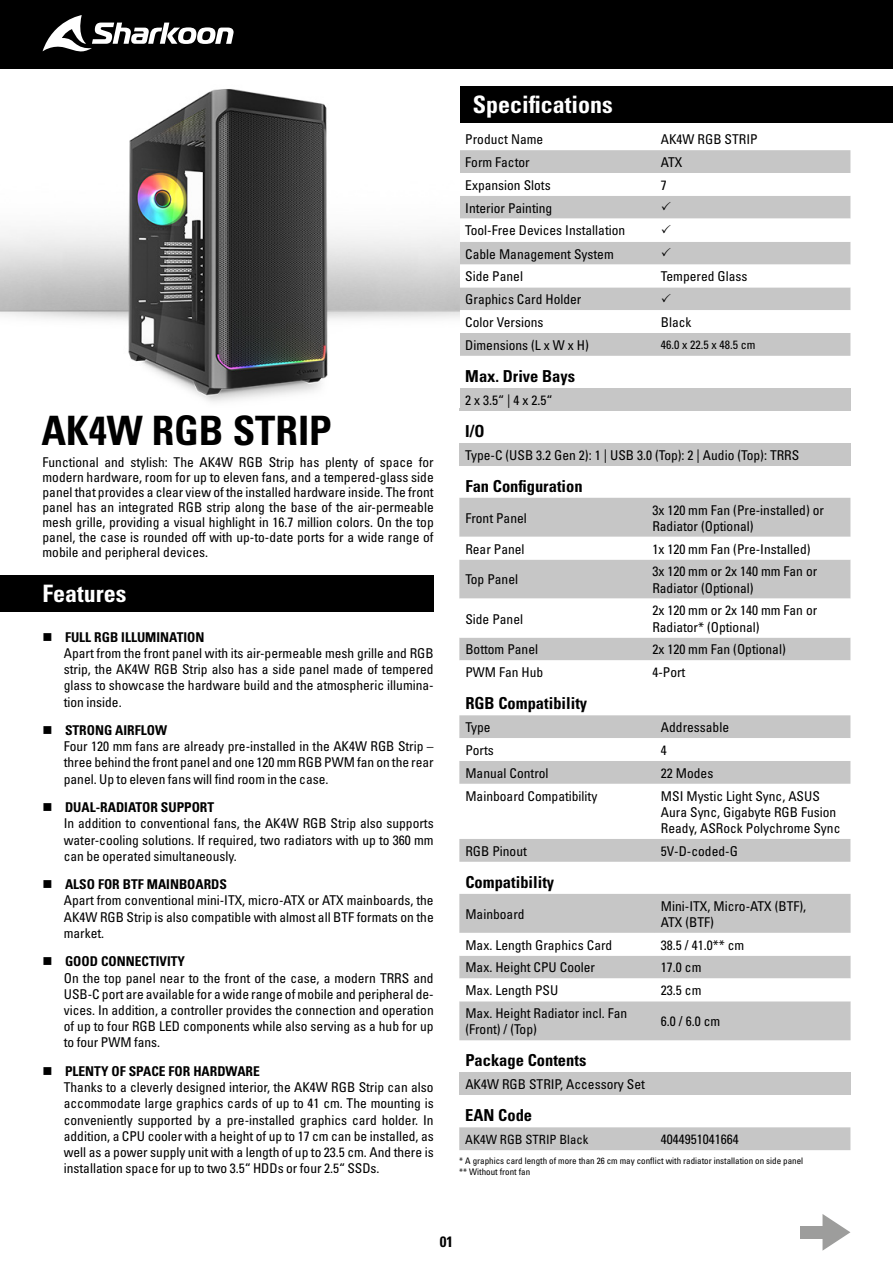
<style>
.page{position:relative;width:893px;height:1263px;background:#fff}
.page>*{position:absolute;margin:0;border:0;box-sizing:border-box;transform-origin:0 0}
.t1{font:40.5px "Univers LTCYR 67 Bold Cond";color:#000}
.t2{font:24px "Univers LTCYR 67 Bold Cond";color:#fff}
.t3{font:16.5px "Univers LTCYR 67 Bold Cond";color:#000}
.t4{font:15px "Univers LTCYR 67 Bold Cond";color:#000}
.Content{font:condensed 13.5px/16.2px "Univers LTCYR 57";color:#000;text-align:justify}
.t5{font:13.5px "Univers LTCYR 67 Bold Cond";color:#000}
.t6{font:condensed 12.75px "Univers LTCYR 57";color:#000}
.Fließtext{font:condensed 12px "Univers LTCYR 57";color:#000}
.t7{font:condensed 9px "Univers LTCYR 57";color:#000}
</style>
<div class="page">
<div style="left:0;top:0;width:893px;height:69px;background:#000"></div>
<svg style="left:43px;top:15px;width:191px;height:37px"></svg>
<div style="left:459px;top:86px;width:434px;height:37px;background:#000"></div>
<div style="left:459px;top:150px;width:391px;height:206px;background:#c6c6c6"></div>
<svg style="left:459px;top:310px;width:391px;height:23px"></svg>
<div style="left:459px;top:443px;width:391px;height:23px;background:#c6c6c6"></div>
<div style="left:459px;top:388px;width:391px;height:23px;background:#c6c6c6"></div>
<div style="left:459px;top:498px;width:391px;height:39px;background:#c6c6c6"></div>
<svg style="left:459px;top:560px;width:391px;height:100px;fill:#c6c6c6"></svg>
<div style="left:459px;top:894px;width:391px;height:146px;background:#c6c6c6"></div>
<svg style="left:459px;top:933px;width:391px;height:68px"></svg>
<div style="left:459px;top:1072px;width:391px;height:23px;background:#c6c6c6"></div>
<div style="left:459px;top:1127px;width:391px;height:23px;background:#c6c6c6"></div>
<svg style="left:822px;top:1214px;width:28px;height:37px"></svg>
<div style="left:800px;top:1226px;width:25px;height:12px;background:#9d9d9c"></div>
<img style="left:0;top:89px;width:459px;height:313px">
<div style="left:0;top:575px;width:434px;height:37px;background:#000"></div>
<svg style="left:459px;top:715px;width:391px;height:147px;fill:#c6c6c6"></svg>
<svg style="left:459px;top:738px;width:391px;height:23px"></svg>
<svg style="left:459px;top:173px;width:391px;height:114px"></svg>
<svg style="left:662px;top:293px;width:9px;height:9px"></svg>
<p class="t1" style="left:41px;top:406px;width:292px">AK4W RGB STRIP</p>
<p class="Content" style="left:43px;top:454px;width:393px;line-height:15px">Functional and stylish: The AK4W RGB Strip has plenty of space for modern hardware, room for up to eleven fans, and a tempered-glass side panel that provides a clear view of the installed hardware inside. The front panel has an integrated RGB strip along the base of the air-permeable mesh grille, providing a visual highlight in 16.7 million colors. On the top panel, the case is rounded off with up-to-date ports for a wide range of mobile and peripheral devices.</p>
<p class="t2" style="left:43px;top:578px;width:85px">Features</p>
<p class="t5" style="left:65px;top:629px;width:141px">FULL RGB ILLUMINATION</p>
<p class="Content" style="left:64px;top:645px;width:371px">Apart from the front panel with its air-permeable mesh grille and RGB strip, the AK4W RGB Strip also has a side panel made of tempered glass to showcase the hardware build and the atmospheric illumina&shy;tion inside.</p>
<p class="t5" style="left:65px;top:722px;width:104px">STRONG AIRFLOW</p>
<p class="Content" style="left:64px;top:738px;width:371px">Four 120 mm fans are already pre-installed in the AK4W RGB Strip – three behind the front panel and one 120 mm RGB PWM fan on the rear panel. Up to eleven fans will find room in the case.</p>
<p class="t5" style="left:65px;top:799px;width:151px">DUAL-RADIATOR SUPPORT</p>
<p class="Content" style="left:64px;top:815px;width:371px">In addition to conventional fans, the AK4W RGB Strip also supports water-cooling solutions. If required, two radiators with up to 360 mm can be operated simultaneously.</p>
<p class="t5" style="left:65px;top:876px;width:163px">ALSO FOR BTF MAINBOARDS</p>
<p class="Content" style="left:64px;top:892px;width:371px">Apart from conventional mini-ITX, micro-ATX or ATX mainboards, the AK4W RGB Strip is also compatible with almost all BTF formats on the market.</p>
<p class="t5" style="left:65px;top:953px;width:122px">GOOD CONNECTIVITY</p>
<p class="Content" style="left:64px;top:969px;width:371px">On the top panel near to the front of the case, a modern TRRS and USB-C port are available for a wide range of mobile and peripheral de&shy;vices. In addition, a controller provides the connection and operation of up to four RGB LED components while also serving as a hub for up to four PWM fans.</p>
<p class="t5" style="left:65px;top:1063px;width:196px">PLENTY OF SPACE FOR HARDWARE</p>
<p class="Content" style="left:64px;top:1079px;width:371px">Thanks to a cleverly designed interior, the AK4W RGB Strip can also accommodate large graphics cards of up to 41 cm. The mounting is conveniently supported by a pre-installed graphics card holder. In addition, a CPU cooler with a height of up to 17 cm can be installed, as well as a power supply unit with a length of up to 23.5 cm. And there is installation space for up to two 3.5“ HDDs or four 2.5“ SSDs.</p>
<p class="t2" style="left:473px;top:90px;width:142px">Specifications</p>
<p class="Content" style="left:465px;top:131px;width:80px">Product Name</p>
<p class="Content" style="left:661px;top:131px;width:98px">AK4W RGB STRIP</p>
<p class="Content" style="left:465px;top:154px;width:66px">Form Factor</p>
<p class="Content" style="left:661px;top:154px;width:23px">ATX</p>
<p class="Content" style="left:465px;top:177px;width:87px">Expansion Slots</p>
<p class="Content" style="left:661px;top:177px;width:7px">7</p>
<p class="Content" style="left:465px;top:199px;width:88px">Interior Painting</p>
<p class="Content" style="left:465px;top:222px;width:161px">Tool-Free Devices Installation</p>
<p class="Content" style="left:465px;top:245px;width:150px">Cable Management System</p>
<p class="Content" style="left:465px;top:268px;width:59px">Side Panel</p>
<p class="Content" style="left:661px;top:268px;width:88px">Tempered Glass</p>
<p class="Content" style="left:465px;top:291px;width:118px">Graphics Card Holder</p>
<p class="Content" style="left:465px;top:314px;width:80px">Color Versions</p>
<p class="Content" style="left:661px;top:314px;width:32px">Black</p>
<p class="Content" style="left:465px;top:336px;width:125px">Dimensions (L x W x H)</p>
<p class="Fließtext" style="left:661px;top:337px;width:96px">46.0 x 22.5 x 48.5 cm</p>
<p class="t3" style="left:465px;top:366px;width:111px">Max. Drive Bays</p>
<p class="Content" style="left:465px;top:391px;width:89px">2 x 3.5“ | 4 x 2.5“</p>
<p class="t3" style="left:465px;top:421px;width:21px">I/O</p>
<p class="Content" style="left:465px;top:446px;width:335px">Type-C (USB 3.2 Gen 2): 1 | USB 3.0 (Top): 2 | Audio (Top): TRRS</p>
<p class="t3" style="left:465px;top:476px;width:119px">Fan Configuration</p>
<p class="Content" style="left:465px;top:509px;width:63px">Front Panel</p>
<p class="Content" style="left:652px;top:501px;width:173px">3x 120 mm Fan (Pre-installed) or<br>Radiator (Optional)</p>
<p class="Content" style="left:465px;top:540px;width:61px">Rear Panel</p>
<p class="Content" style="left:652px;top:540px;width:160px">1x 120 mm Fan (Pre-Installed)</p>
<p class="Content" style="left:465px;top:571px;width:54px">Top Panel</p>
<p class="Content" style="left:652px;top:563px;width:166px">3x 120 mm or 2x 140 mm Fan or<br>Radiator (Optional)</p>
<p class="Content" style="left:465px;top:610px;width:59px">Side Panel</p>
<p class="Content" style="left:652px;top:602px;width:166px">2x 120 mm or 2x 140 mm Fan or<br>Radiator* (Optional)</p>
<p class="Content" style="left:465px;top:641px;width:74px">Bottom Panel</p>
<p class="Content" style="left:652px;top:641px;width:135px">2x 120 mm Fan (Optional)</p>
<p class="Content" style="left:465px;top:664px;width:79px">PWM Fan Hub</p>
<p class="Content" style="left:652px;top:664px;width:34px">4-Port</p>
<p class="t3" style="left:465px;top:693px;width:123px">RGB Compatibility</p>
<p class="Content" style="left:465px;top:719px;width:27px">Type</p>
<p class="Content" style="left:661px;top:719px;width:70px">Addressable</p>
<p class="Content" style="left:465px;top:742px;width:30px">Ports</p>
<p class="Content" style="left:661px;top:742px;width:7px">4</p>
<p class="Content" style="left:465px;top:764px;width:85px">Manual Control</p>
<p class="Content" style="left:661px;top:764px;width:54px">22 Modes</p>
<p class="Content" style="left:465px;top:787px;width:133px">Mainboard Compatibility</p>
<p class="Content" style="left:661px;top:787px;width:181px;text-align:left">MSI Mystic Light Sync, ASUS<br>Aura Sync, Gigabyte RGB Fusion<br>Ready, ASRock Polychrome Sync</p>
<p class="Content" style="left:465px;top:842px;width:63px">RGB Pinout</p>
<p class="Content" style="left:661px;top:842px;width:78px">5V-D-coded-G</p>
<p class="t3" style="left:465px;top:872px;width:90px">Compatibility</p>
<p class="Content" style="left:465px;top:905px;width:61px">Mainboard</p>
<p class="Content" style="left:661px;top:897px;width:147px">Mini-ITX, Micro-ATX (BTF),<br>ATX (BTF)</p>
<p class="Content" style="left:465px;top:936px;width:148px">Max. Length Graphics Card</p>
<p class="Content" style="left:661px;top:936px;width:85px">38.5 / 41.0** cm</p>
<p class="Content" style="left:465px;top:959px;width:131px">Max. Height CPU Cooler</p>
<p class="Content" style="left:661px;top:959px;width:42px">17.0 cm</p>
<p class="Content" style="left:465px;top:982px;width:94px">Max. Length PSU</p>
<p class="Content" style="left:661px;top:982px;width:42px">23.5 cm</p>
<p class="Content" style="left:465px;top:1005px;width:163px">Max. Height Radiator incl. Fan (Front) / (Top)</p>
<p class="Content" style="left:661px;top:1013px;width:61px">6.0 / 6.0 cm</p>
<p class="t3" style="left:465px;top:1050px;width:123px">Package Contents</p>
<p class="Content" style="left:465px;top:1076px;width:181px">AK4W RGB STRIP, Accessory Set</p>
<p class="t3" style="left:465px;top:1105px;width:68px">EAN Code</p>
<p class="t6" style="left:465px;top:1131px;width:125px">AK4W RGB STRIP Black</p>
<p class="Content" style="left:661px;top:1131px;width:79px">4044951041664</p>
<p class="t7" style="left:459px;top:1155px;width:345px">* A graphics card length of more than 26 cm may conflict with radiator installation on side panel</p>
<p class="t7" style="left:459px;top:1166px;width:72px">** Without front fan</p>
<p class="t4" style="left:440px;top:1232px;width:15px">01</p>
</div>
